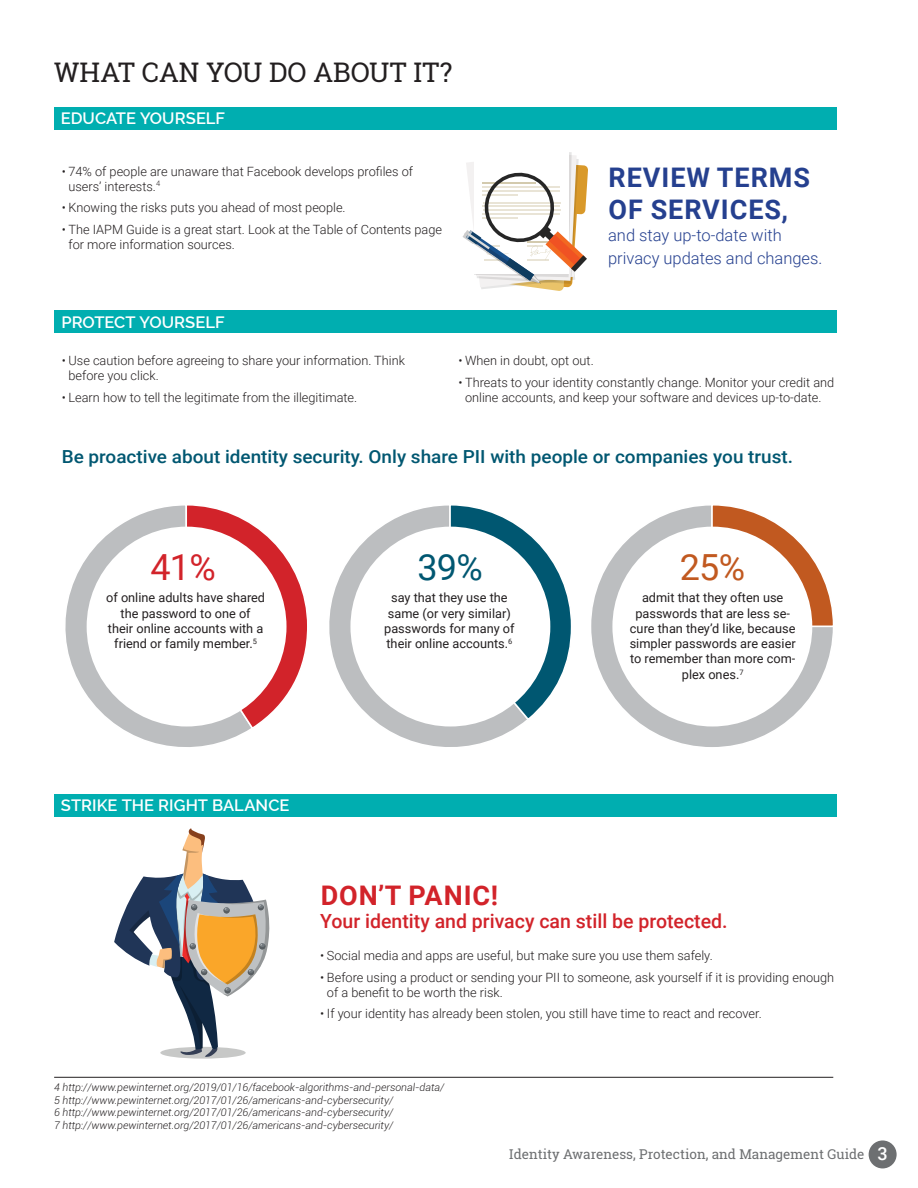
<style>
.page{position:relative;width:918px;height:1188px;background:#fff}
.page>*{position:absolute;margin:0;border:0;box-sizing:border-box;transform-origin:0 0}
.Body_Copy{font:36px "Roboto";color:#c15920}
.Body_Copy-2{font:36px "Roboto";color:#005771}
.Body_Copy-3{font:36px "Roboto";color:#d2232a}
.Body_Copy-4{font:700 27px/31.5px "Roboto";letter-spacing:.035em;color:#25408f}
.Header_Text{font:27px "Roboto Slab";letter-spacing:-.005em;color:#231f20}
.Body_Copy-5{font:700 27px "Roboto";letter-spacing:.035em;color:#d2232a}
.Body_Copy-6{font:500 19.5px "Roboto";color:#d2232a}
.t1{font:500 18px "Roboto";color:#005771;scale:1.05 1}
.t2{font:500 18px "Roboto";color:#fff}
.SubHeaders{font:600 16.5px "Raleway";color:#fff}
.Body_Copy-7{font:300 16.5px/22.5px "Roboto";color:#25408f}
.t3{font:13.5px "Roboto Slab";color:#6d6f71}
.t4{font:300 12.75px/15px "Roboto";color:#231f20}
.Body_Copy-8{font:12.75px/15.3px "Roboto";color:#231f20;text-align:center}
.t5{font:italic 300 10.5px "Roboto";color:#231f20}
</style>
<div class="page">
<div style="left:54px;top:107px;width:783px;height:23px;background:#00aeb0"></div>
<div style="left:54px;top:794px;width:782px;height:22px;background:#00aeb0"></div>
<div style="left:55px;top:311px;width:782px;height:22px;background:#00aeb0"></div>
<svg style="left:591px;top:505px;width:242px;height:242px"></svg>
<svg style="left:710px;top:505px;width:123px;height:123px"></svg>
<div style="left:612px;top:527px;width:200px;height:200px;background:#fff;border-radius:50%"></div>
<svg style="left:329px;top:505px;width:195px;height:242px"></svg>
<svg style="left:448px;top:505px;width:123px;height:217px"></svg>
<div style="left:350px;top:527px;width:200px;height:200px;background:#fff;border-radius:50%"></div>
<svg style="left:65px;top:505px;width:183px;height:242px"></svg>
<svg style="left:184px;top:505px;width:123px;height:225px"></svg>
<div style="left:87px;top:527px;width:200px;height:200px;background:#fff;border-radius:50%"></div>
<svg style="left:462px;top:152px;width:126px;height:139px"></svg>
<svg style="left:160px;top:1047px;width:86px;height:12px"></svg>
<svg style="left:114px;top:828px;width:155px;height:229px"></svg>
<hr style="left:54px;top:1077px;width:779px;height:1px;background:#231f20">
<div style="left:869px;top:1140px;width:28px;height:28px;background:#6d6f71;border-radius:50%"></div>
<p class="Header_Text" style="left:54px;top:54px;width:400px">WHAT CAN YOU DO ABOUT IT?</p>
<p class="SubHeaders" style="left:61px;top:109px;width:166px">EDUCATE YOURSELF</p>
<p class="t4" style="left:69px;top:163px;width:346px;text-indent:-7px">• 74% of people are unaware that Facebook develops profiles of users’ interests.<sup>4</sup></p>
<p class="t4" style="left:62px;top:200px;width:285px">• Knowing the risks puts you ahead of most people.</p>
<p class="t4" style="left:69px;top:222px;width:375px;text-indent:-7px">• The IAPM Guide is a great start. Look at the Table of Contents page for more information sources.</p>
<p class="SubHeaders" style="left:62px;top:312px;width:165px">PROTECT YOURSELF</p>
<p class="Body_Copy-4" style="left:609px;top:161px;width:203px">REVIEW TERMS<br>OF SERVICES,</p>
<p class="Body_Copy-7" style="left:608px;top:223px;width:216px">and stay up-to-date with privacy updates and changes.</p>
<p class="t4" style="left:69px;top:352px;width:338px;text-indent:-7px">• Use caution before agreeing to share your information. Think before you click.</p>
<p class="t4" style="left:62px;top:389px;width:297px">• Learn how to tell the legitimate from the illegitimate.</p>
<p class="t4" style="left:458px;top:352px;width:137px">• When in doubt, opt out.</p>
<p class="t4" style="left:458px;top:374px;width:377px;text-align:center">• Threats to your identity constantly change. Monitor your credit and online accounts, and keep your software and devices up-to-date.</p>
<p class="t1" style="left:62px;top:444px;width:698px">Be proactive about identity security. Only share PII with people or companies you trust.</p>
<p class="Body_Copy-3" style="left:151px;top:542px;width:67px">41%</p>
<p class="Body_Copy-8" style="left:106px;top:590px;width:160px">of online adults have shared the password to one of<br>their online accounts with a friend or family member.<sup>5</sup></p>
<p class="Body_Copy-2" style="left:417px;top:542px;width:67px">39%</p>
<p class="Body_Copy-8" style="left:384px;top:590px;width:132px">say that they use the same (or very similar) passwords for many of their online accounts.<sup>6</sup></p>
<p class="Body_Copy" style="left:680px;top:542px;width:67px">25%</p>
<p class="Body_Copy-8" style="left:630px;top:590px;width:168px">admit that they often use passwords that are less se&shy;cure than they’d like, because simpler passwords are easier to remember than more com&shy;plex ones.<sup>7</sup></p>
<p class="SubHeaders" style="left:61px;top:796px;width:230px">STRIKE THE RIGHT BALANCE</p>
<p class="Body_Copy-5" style="left:321px;top:876px;width:179px">DON’T PANIC!</p>
<p class="Body_Copy-6" style="left:320px;top:908px;width:409px">Your identity and privacy can still be protected.</p>
<p class="t4" style="left:320px;top:947px;width:394px">• Social media and apps are useful, but make sure you use them safely.</p>
<p class="t4" style="left:327px;top:969px;width:509px;text-indent:-7px">• Before using a product or sending your PII to someone, ask yourself if it is providing enough of a benefit to be worth the risk.</p>
<p class="t4" style="left:320px;top:1006px;width:443px">• If your identity has already been stolen, you still have time to react and recover.</p>
<p class="t5" style="left:54px;top:1080px;width:392px">4 http://www.pewinternet.org/2019/01/16/facebook-algorithms-and-personal-data/</p>
<p class="t5" style="left:54px;top:1093px;width:341px">5 http://www.pewinternet.org/2017/01/26/americans-and-cybersecurity/</p>
<p class="t5" style="left:54px;top:1105px;width:341px">6 http://www.pewinternet.org/2017/01/26/americans-and-cybersecurity/</p>
<p class="t5" style="left:54px;top:1118px;width:341px">7 http://www.pewinternet.org/2017/01/26/americans-and-cybersecurity/</p>
<p class="t3" style="left:509px;top:1145px;width:357px">Identity Awareness, Protection, and Management Guide</p>
<p class="t2" style="left:878px;top:1141px;width:12px">3</p>
</div>
